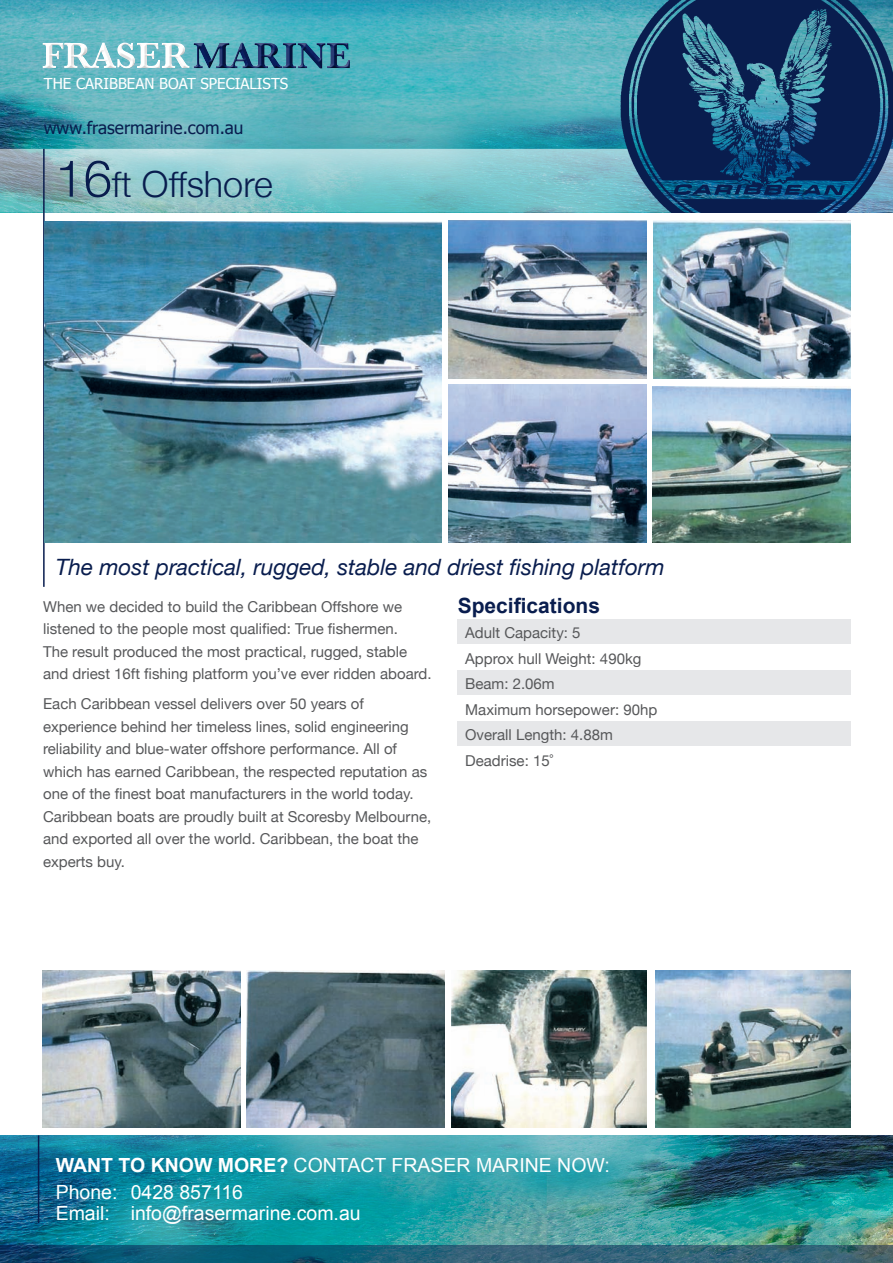
<style>
.page{position:relative;width:893px;height:1263px;background:#fff}
.page>*{position:absolute;margin:0;border:0;box-sizing:border-box;transform-origin:0 0}
.t1{font:300 36px "Helvetica Neue";color:#091d4e}
.t2{font:italic 22.5px "Helvetica Neue";color:#091d4e}
.t3{font:700 21px "Arial";color:#091d4e}
.t4{font:19.5px "Arial";color:#fff}
.t5{font:17.25px "Tahoma";color:#091d4e}
.t6{font:15.15px "Tahoma";color:#fff}
.t7{font:15px/22.5px "Helvetica Neue";color:#57585a}
.s1{font-size:51px}
.s2{font-weight:700}
</style>
<div class="page">
<img style="left:0;top:1135px;width:893px;height:111px">
<svg style="left:0;top:1246px;width:893px;height:17px;background:#225d75"></svg>
<img style="left:0;top:0;width:621px;height:149px">
<svg style="left:0;top:149px;width:621px;height:64px;background:#8bc6cb"></svg>
<img style="left:621px;top:0;width:272px;height:213px">
<hr style="left:43px;top:149px;width:2px;height:438px;background:#091d4e">
<hr style="left:38px;top:1135px;width:1px;height:88px;background:#091d4e">
<img style="left:45px;top:222px;width:397px;height:320px">
<img style="left:652px;top:387px;width:198px;height:155px">
<img style="left:449px;top:385px;width:198px;height:157px">
<img style="left:653px;top:221px;width:198px;height:157px">
<img style="left:449px;top:221px;width:197px;height:157px">
<img style="left:247px;top:970px;width:198px;height:157px">
<div style="left:458px;top:620px;width:393px;height:24px;background:#e6e7e9"></div>
<div style="left:458px;top:671px;width:393px;height:24px;background:#e6e7e9"></div>
<div style="left:458px;top:722px;width:393px;height:24px;background:#e6e7e9"></div>
<img style="left:451px;top:970px;width:195px;height:157px">
<img style="left:655px;top:970px;width:195px;height:157px">
<img style="left:43px;top:970px;width:198px;height:157px">
<div style="left:41px;top:42px;width:149px;height:27px;background:#231f20;opacity:.3"></div>
<svg style="left:43px;top:43px;width:148px;height:26px"></svg>
<div style="left:191px;top:42px;width:159px;height:27px;background:#231f20;opacity:.9"></div>
<p class="t6" style="left:44px;top:74px;width:246px">THE CARIBBEAN BOAT SPECIALISTS</p>
<p class="t5" style="left:44px;top:117px;width:201px">www.frasermarine.com.au</p>
<p class="t1" style="left:55px;top:162px;width:219px"><span class="s1">16</span>ft Offshore</p>
<p class="t2" style="left:56px;top:554px;width:610px">The most practical, rugged, stable and driest fishing platform</p>
<p class="t7" style="left:43px;top:595px;width:390px">When we decided to build the Caribbean Offshore we listened to the people most qualified: True fishermen.<br>The result produced the most practical, rugged, stable and driest 16ft fishing platform you’ve ever ridden aboard.</p>
<p class="t7" style="left:43px;top:692px;width:390px">Each Caribbean vessel delivers over 50 years of experience behind her timeless lines, solid engineering reliability and blue-water offshore performance. All of which has earned Caribbean, the respected reputation as one of the finest boat manufacturers in the world today.<br>Caribbean boats are proudly built at Scoresby Melbourne, and exported all over the world. Caribbean, the boat the experts buy.</p>
<p class="t3" style="left:458px;top:591px;width:144px">Specifications</p>
<p class="t7" style="left:465px;top:621px;width:117px">Adult Capacity: 5</p>
<p class="t7" style="left:465px;top:647px;width:178px">Approx hull Weight: 490kg</p>
<p class="t7" style="left:465px;top:672px;width:91px">Beam: 2.06m</p>
<p class="t7" style="left:465px;top:698px;width:193px">Maximum horsepower: 90hp</p>
<p class="t7" style="left:465px;top:723px;width:149px">Overall Length: 4.88m</p>
<p class="t7" style="left:465px;top:749px;width:89px">Deadrise: 15˚</p>
<p class="t4" style="left:56px;top:1152px;width:556px"><span class="s2">WANT TO KNOW MORE?</span> CONTACT FRASER MARINE NOW:</p>
<p class="t4" style="left:56px;top:1179px;width:189px">Phone: 0428 857116</p>
<p class="t4" style="left:56px;top:1200px;width:307px">Email: info@frasermarine.com.au</p>
</div>
